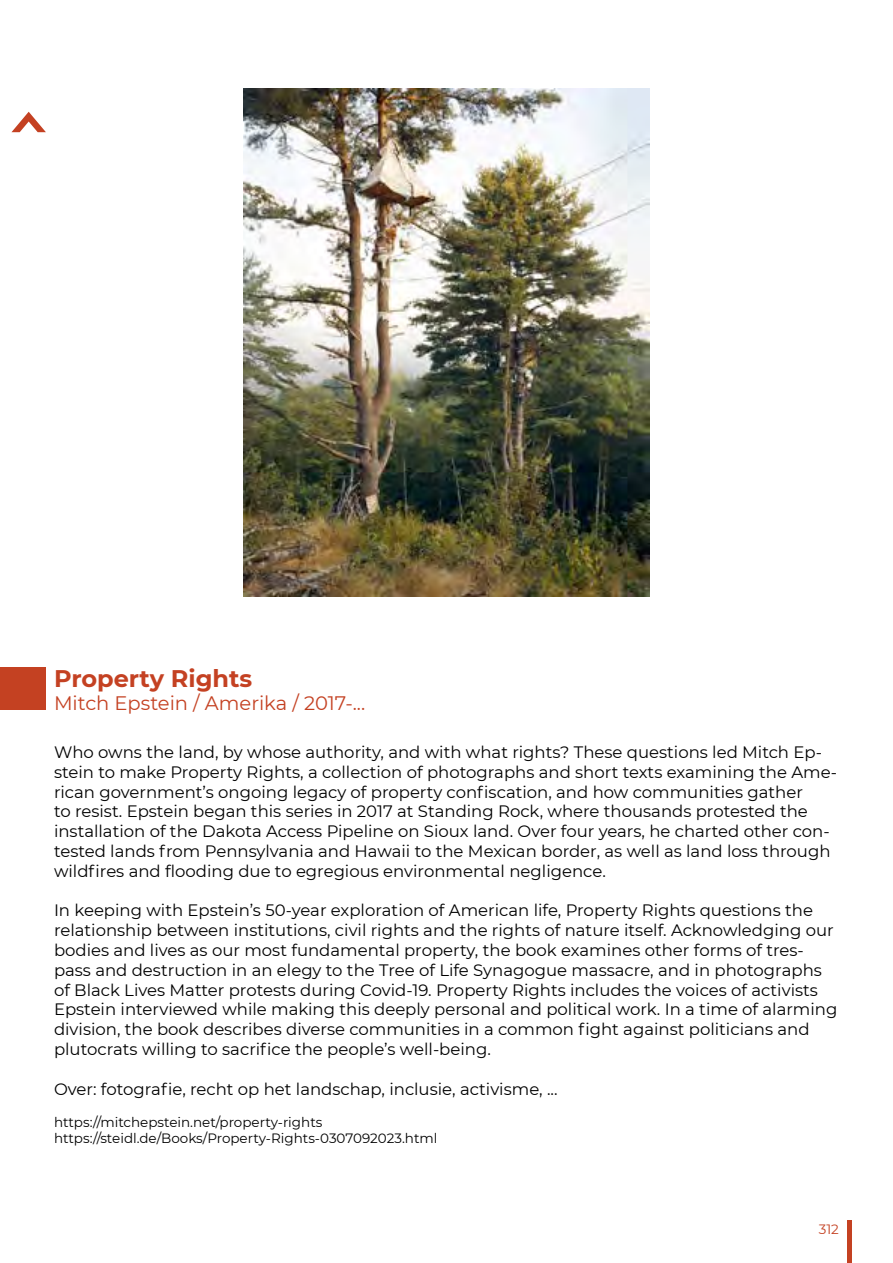
<style>
.page{position:relative;width:893px;height:1263px;background:#fff}
.page>*{position:absolute;margin:0;border:0;box-sizing:border-box;transform-origin:0 0}
.t1{font:700 24px "Montserrat";color:#c44122}
.t2{font:19.5px "Montserrat";color:#c44122}
.t3{font:16.5px/19.8px "Montserrat";color:#000}
.t4{font:13.5px/16.2px "Montserrat";color:#000}
.t5{font:13.5px "Montserrat";color:#c44122}
</style>
<div class="page">
<svg style="left:11px;top:112px;width:35px;height:20px"></svg>
<div style="left:0;top:668px;width:46px;height:42px;background:#c44122"></div>
<hr style="left:847px;top:1220px;width:4px;height:43px;background:#c44122">
<img style="left:244px;top:89px;width:405px;height:508px">
<h1 class="t1" style="left:54px;top:661px;width:200px">Property Rights</h1>
<p class="t2" style="left:54px;top:690px;width:313px">Mitch Epstein / Amerika / 2017-...</p>
<p class="t3" style="left:54px;top:741px;width:785px">Who owns the land, by whose authority, and with what rights? These questions led Mitch Ep&shy;stein to make Property Rights, a collection of photographs and short texts examining the Ame&shy;rican government’s ongoing legacy of property confiscation, and how communities gather<br>to resist. Epstein began this series in 2017 at Standing Rock, where thousands protested the installation of the Dakota Access Pipeline on Sioux land. Over four years, he charted other con&shy;tested lands from Pennsylvania and Hawaii to the Mexican border, as well as land loss through wildfires and flooding due to egregious environmental negligence.</p>
<p class="t3" style="left:54px;top:900px;width:785px">In keeping with Epstein’s 50-year exploration of American life, Property Rights questions the relationship between institutions, civil rights and the rights of nature itself. Acknowledging our bodies and lives as our most fundamental property, the book examines other forms of tres&shy;pass and destruction in an elegy to the Tree of Life Synagogue massacre, and in photographs of Black Lives Matter protests during Covid-19. Property Rights includes the voices of activists Epstein interviewed while making this deeply personal and political work. In a time of alarming division, the book describes diverse communities in a common fight against politicians and plutocrats willing to sacrifice the people’s well-being.</p>
<p class="t3" style="left:54px;top:1078px;width:505px">Over: fotografie, recht op het landschap, inclusie, activisme, ...</p>
<p class="t4" style="left:54px;top:1113px;width:385px">https://mitchepstein.net/property-rights https://steidl.de/Books/Property-Rights-0307092023.html</p>
<p class="t5" style="left:819px;top:1219px;width:22px">312</p>
</div>
